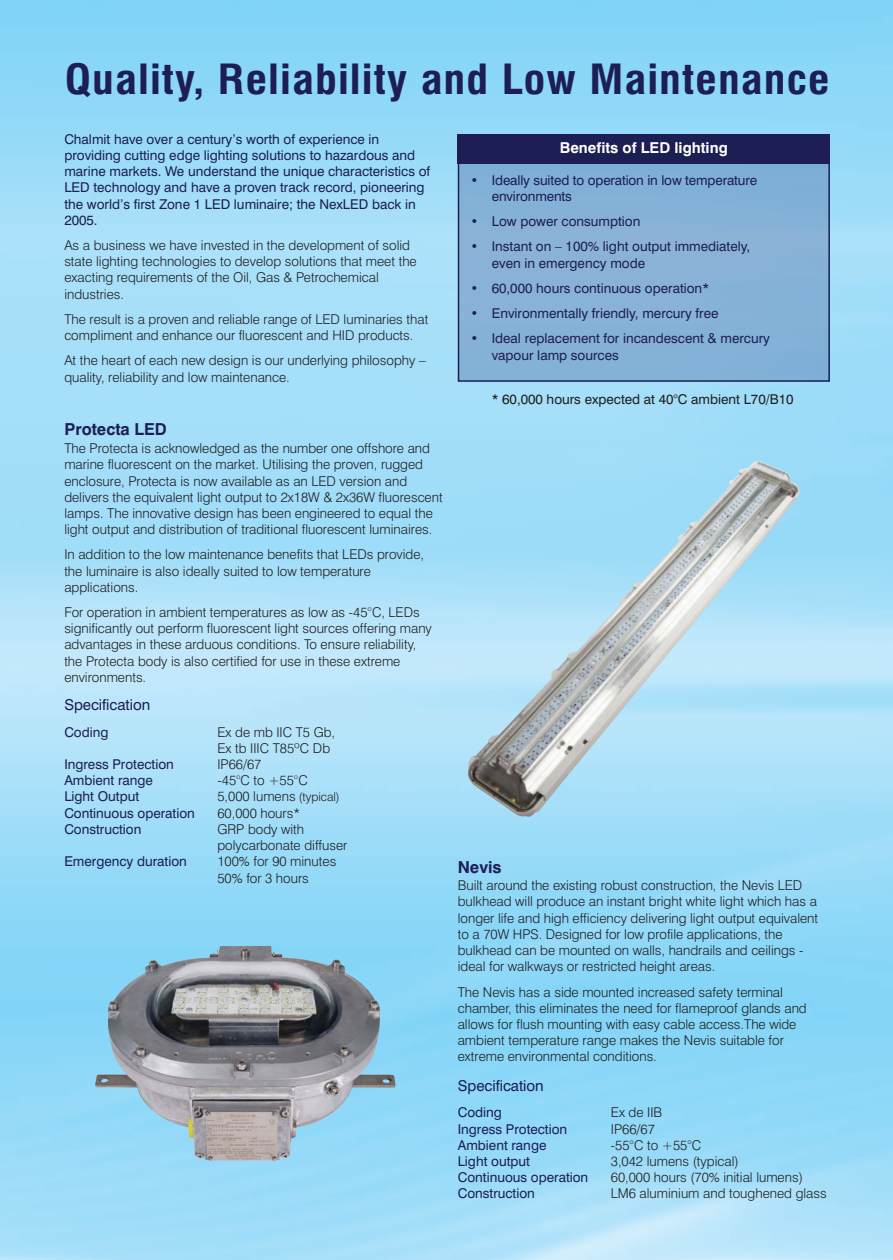
<style>
.page{position:relative;width:893px;height:1260px;background:#fff}
.page>*{position:absolute;margin:0;border:0;box-sizing:border-box;transform-origin:0 0}
.t1{font:700 condensed 40.5px "Swiss 721 BT";letter-spacing:.025em;color:#1d1e53;scale:1.11 1}
.t2{font:700 16.5px "Swiss 721 BT";color:#1d1e53}
.t3{font:15px "Swiss 721 BT";color:#1d1e53}
.t4{font:700 15px "Swiss 721 BT";color:#fff}
.t5{font:300 13.5px/16.2px "Swiss 721 BT";color:#201d1d}
.t6{font:13.5px/16.2px "Swiss 721 BT";color:#1d1e53}
.t7{font:13.5px "Swiss 721 BT";color:#201d1d}
.s1{font-size:12px}
</style>
<div class="page">
<img style="left:0;top:0;width:893px;height:1259px">
<div style="left:461px;top:164px;width:366px;height:215px;background:#86b1d6"></div>
<div style="left:458px;top:134px;width:372px;height:248px;border:2px solid #1d1e53"></div>
<div style="left:458px;top:134px;width:372px;height:30px;background:#1d1e53"></div>
<img style="left:468px;top:460px;width:335px;height:356px">
<img style="left:95px;top:945px;width:300px;height:215px">
<h1 class="t1" style="left:65px;top:56px;width:690px">Quality, Reliability and Low Maintenance</h1>
<p class="t6" style="left:64px;top:131px;width:367px">Chalmit have over a century’s worth of experience in providing cutting edge lighting solutions to hazardous and marine markets. We understand the unique characteristics of LED technology and have a proven track record, pioneering the world’s first Zone 1 LED luminaire; the NexLED back in 2005.</p>
<p class="t5" style="left:64px;top:238px;width:354px">As a business we have invested in the development of solid state lighting technologies to develop solutions that meet the exacting requirements of the Oil, Gas &amp; Petrochemical industries.</p>
<p class="t5" style="left:64px;top:311px;width:365px">The result is a proven and reliable range of LED luminaries that compliment and enhance our fluorescent and HID products.</p>
<p class="t5" style="left:64px;top:353px;width:363px">At the heart of each new design is our underlying philosophy – quality, reliability and low maintenance.</p>
<p class="t4" style="left:560px;top:139px;width:169px">Benefits of LED lighting</p>
<p class="t6" style="left:492px;top:173px;width:267px;text-indent:-21px">• Ideally suited to operation in low temperature environments</p>
<p class="t6" style="left:470px;top:214px;width:171px">• Low power consumption</p>
<p class="t6" style="left:492px;top:239px;width:260px;text-indent:-21px">• Instant on – 100% light output immediately, even in emergency mode</p>
<p class="t6" style="left:470px;top:281px;width:240px">• 60,000 hours continuous operation*</p>
<p class="t6" style="left:470px;top:306px;width:249px">• Environmentally friendly, mercury free</p>
<p class="t6" style="left:492px;top:331px;width:280px;text-indent:-21px">• Ideal replacement for incandescent &amp; mercury vapour lamp sources</p>
<p class="t7" style="left:492px;top:393px;width:303px">* 60,000 hours expected at 40°C ambient L70/B10</p>
<p class="t2" style="left:64px;top:420px;width:104px">Protecta LED</p>
<p class="t5" style="left:64px;top:441px;width:380px">The Protecta is acknowledged as the number one offshore and marine fluorescent on the market. Utilising the proven, rugged enclosure, Protecta is now available as an LED version and delivers the equivalent light output to 2x18W &amp; 2x36W fluorescent lamps. The innovative design has been engineered to equal the light output and distribution of traditional fluorescent luminaires.</p>
<p class="t5" style="left:64px;top:547px;width:361px">In addition to the low maintenance benefits that LEDs provide, the luminaire is also ideally suited to low temperature applications.</p>
<p class="t5" style="left:64px;top:604px;width:369px">For operation in ambient temperatures as low as -45°C, LEDs significantly out perform fluorescent light sources offering many advantages in these arduous conditions. To ensure reliability, the Protecta body is also certified for use in these extreme environments.</p>
<p class="t3" style="left:64px;top:697px;width:87px">Specification</p>
<p class="t6" style="left:64px;top:724px;width:46px">Coding</p>
<p class="t5" style="left:217px;top:724px;width:119px">Ex de mb IIC T5 Gb,<br>Ex tb IIIC T85ºC Db</p>
<p class="t6" style="left:64px;top:756px;width:111px">Ingress Protection</p>
<p class="t5" style="left:217px;top:756px;width:45px">IP66/67</p>
<p class="t6" style="left:64px;top:773px;width:90px">Ambient range</p>
<p class="t5" style="left:217px;top:773px;width:92px">-45°C to +55°C</p>
<p class="t6" style="left:64px;top:789px;width:76px">Light Output</p>
<p class="t5" style="left:217px;top:789px;width:124px">5,000 lumens <span class="s1">(typical)</span></p>
<p class="t6" style="left:64px;top:805px;width:132px">Continuous operation</p>
<p class="t5" style="left:217px;top:805px;width:84px">60,000 hours*</p>
<p class="t6" style="left:64px;top:821px;width:79px">Construction</p>
<p class="t5" style="left:217px;top:821px;width:131px">GRP body with polycarbonate diffuser</p>
<p class="t6" style="left:64px;top:854px;width:124px">Emergency duration</p>
<p class="t5" style="left:217px;top:853px;width:120px;line-height:16.8px">100% for 90 minutes<br>50% for 3 hours</p>
<p class="t2" style="left:458px;top:857px;width:45px">Nevis</p>
<p class="t5" style="left:458px;top:878px;width:362px">Built around the existing robust construction, the Nevis LED bulkhead will produce an instant bright white light which has a longer life and high efficiency delivering light output equivalent to a 70W HPS. Designed for low profile applications, the bulkhead can be mounted on walls, handrails and ceilings - ideal for walkways or restricted height areas.</p>
<p class="t5" style="left:458px;top:984px;width:350px">The Nevis has a side mounted increased safety terminal chamber, this eliminates the need for flameproof glands and allows for flush mounting with easy cable access.The wide ambient temperature range makes the Nevis suitable for extreme environmental conditions.</p>
<p class="t3" style="left:458px;top:1077px;width:88px">Specification</p>
<p class="t6" style="left:458px;top:1104px;width:46px">Coding</p>
<p class="t5" style="left:611px;top:1104px;width:53px">Ex de IIB</p>
<p class="t6" style="left:458px;top:1121px;width:111px">Ingress Protection</p>
<p class="t5" style="left:611px;top:1121px;width:45px">IP66/67</p>
<p class="t6" style="left:458px;top:1137px;width:90px">Ambient range</p>
<p class="t5" style="left:611px;top:1137px;width:92px">-55°C to +55°C</p>
<p class="t6" style="left:458px;top:1153px;width:74px">Light output</p>
<p class="t5" style="left:611px;top:1153px;width:129px">3,042 lumens (typical)</p>
<p class="t6" style="left:458px;top:1169px;width:132px">Continuous operation</p>
<p class="t5" style="left:611px;top:1169px;width:194px">60,000 hours (70% initial lumens)</p>
<p class="t6" style="left:458px;top:1185px;width:79px">Construction</p>
<p class="t5" style="left:611px;top:1185px;width:217px">LM6 aluminium and toughened glass</p>
</div>
